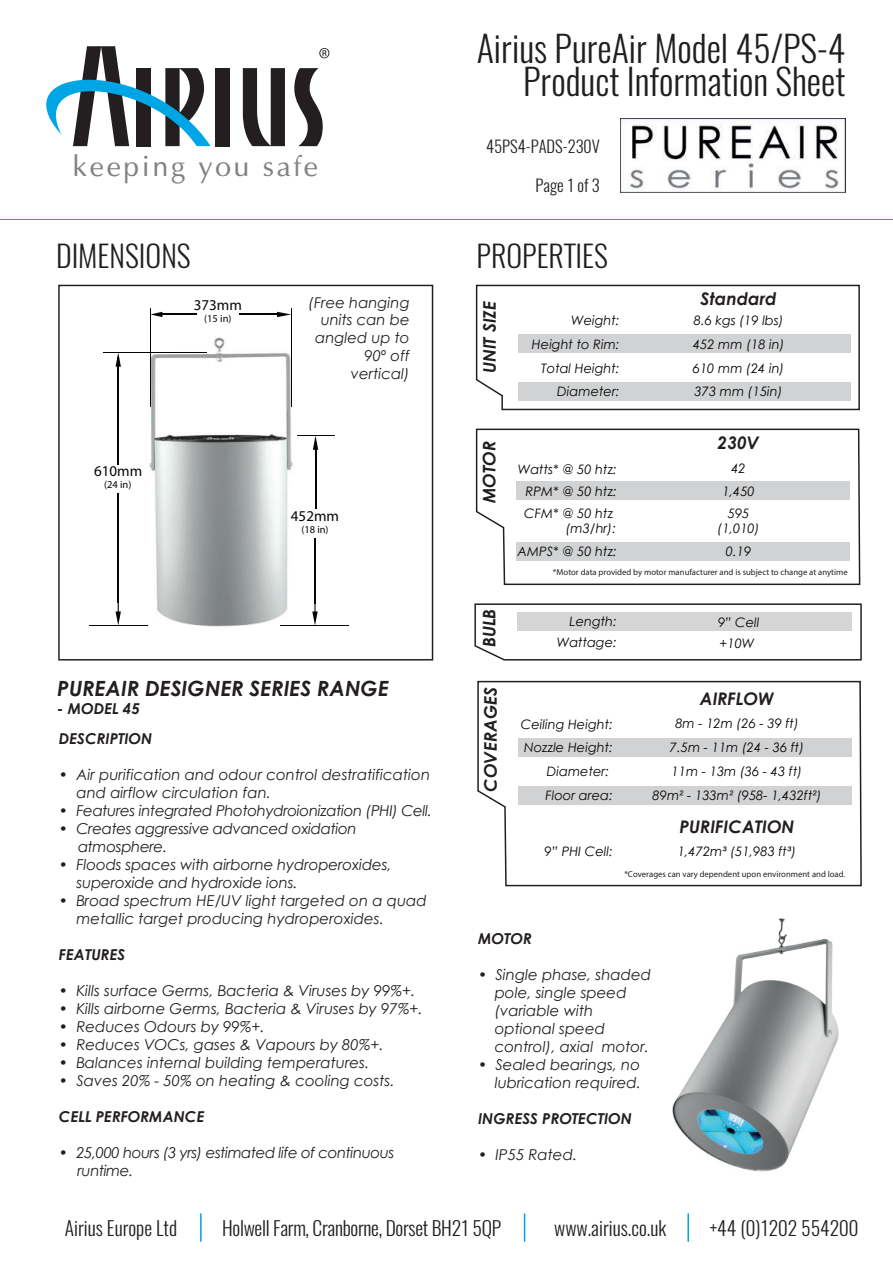
<style>
.page{position:relative;width:893px;height:1263px;background:#fff}
.page>*{position:absolute;margin:0;border:0;box-sizing:border-box;transform-origin:0 0}
.t1{font:300 36px/33px "Oswald";color:#211e1e;text-align:right}
.t2{font:300 30px "Oswald";color:#231f20}
.t3{font:28.5px "Optima";letter-spacing:.09em;color:#808285}
.t4{font:italic 700 21px "Century Gothic";color:#231f20}
.t5{font:300 19.5px "Oswald";color:#211e1e}
.t6{font:italic 700 17.4px "Century Gothic";color:#231f20}
.t7{font:300 16.5px "Oswald";color:#231f20}
.t8{font:italic 15px/18px "Century Gothic";color:#231f20}
.t9{font:italic 15px "Century Gothic";letter-spacing:-.025em;color:#231f20}
.t10{font:italic 700 15px "Century Gothic";color:#231f20}
.t11{font:italic 15px/18px "Century Gothic";letter-spacing:-.03em;color:#231f20}
.t12{font:15px "Myriad Pro";color:#050504}
.t13{font:italic 14.85px/17.9px "Century Gothic";color:#231f20;text-align:right}
.t14{font:italic 13.05px/23.7px "Century Gothic";color:#050504;text-align:right}
.t15{font:10.5px "Myriad Pro";color:#050504}
.t16{font:8.7px "Myriad Pro";color:#231f20}
</style>
<div class="page">
<svg style="left:474px;top:603px;width:388px;height:58px"></svg>
<div style="left:517px;top:612px;width:334px;height:19px;background:#d5d5d6"></div>
<svg style="left:475px;top:284px;width:385px;height:127px"></svg>
<svg style="left:475px;top:428px;width:386px;height:158px"></svg>
<hr style="left:1px;top:219px;width:892px;height:1px;background:#00a5e6">
<img style="left:621px;top:118px;width:224px;height:75px">
<div style="left:215px;top:68px;width:15px;height:78px;background:#231f20"></div>
<svg style="left:243px;top:68px;width:42px;height:78px"></svg>
<svg style="left:294px;top:68px;width:29px;height:78px"></svg>
<svg style="left:46px;top:46px;width:165px;height:100px"></svg>
<svg style="left:319px;top:48px;width:10px;height:10px"></svg>
<hr style="left:200px;top:1213px;width:2px;height:29px;background:#00a5e6">
<svg style="left:524px;top:1213px;width:1px;height:29px"></svg>
<hr style="left:687px;top:1213px;width:2px;height:29px;background:#00a5e6">
<svg style="left:477px;top:680px;width:385px;height:207px"></svg>
<img style="left:149px;top:337px;width:144px;height:290px">
<hr style="left:314px;top:538px;width:1px;height:65px;background:#050504">
<hr style="left:315px;top:442px;width:1px;height:67px;background:#050504">
<svg style="left:313px;top:437px;width:5px;height:21px"></svg>
<svg style="left:312px;top:603px;width:6px;height:22px"></svg>
<hr style="left:118px;top:494px;width:1px;height:109px;background:#050504">
<hr style="left:118px;top:357px;width:1px;height:108px;background:#050504">
<svg style="left:116px;top:353px;width:5px;height:22px"></svg>
<svg style="left:116px;top:603px;width:5px;height:22px"></svg>
<hr style="left:239px;top:314px;width:41px;height:1px;background:#050504">
<hr style="left:160px;top:314px;width:36px;height:1px;background:#050504">
<svg style="left:151px;top:312px;width:19px;height:5px"></svg>
<svg style="left:269px;top:312px;width:22px;height:5px"></svg>
<hr style="left:89px;top:625px;width:59px;height:1px;background:#050504">
<hr style="left:103px;top:352px;width:103px;height:1px;background:#050504">
<hr style="left:150px;top:308px;width:1px;height:99px;background:#050504">
<hr style="left:291px;top:308px;width:1px;height:99px;background:#050504">
<hr style="left:297px;top:436px;width:37px;height:1px;background:#050504">
<hr style="left:280px;top:625px;width:69px;height:1px;background:#050504">
<div style="left:58px;top:285px;width:375px;height:375px;border:1px solid #231f20"></div>
<img style="left:673px;top:919px;width:165px;height:253px">
<h3 class="t3" style="left:73px;top:154px;width:247px">keeping you safe</h3>
<h2 class="t2" style="left:56px;top:243px;width:136px">DIMENSIONS</h2>
<p class="t12" style="left:194px;top:300px;width:50px">373mm</p>
<p class="t12" style="left:94px;top:466px;width:50px">610mm</p>
<p class="t15" style="left:104px;top:481px;width:29px">(24 in)</p>
<p class="t15" style="left:204px;top:315px;width:29px">(15 in)</p>
<p class="t13" style="left:309px;top:295px;width:103px">(Free hanging units can be angled up to<br>90º off vertical)</p>
<p class="t12" style="left:291px;top:511px;width:50px">452mm</p>
<p class="t15" style="left:301px;top:526px;width:29px">(18 in)</p>
<h3 class="t4" style="left:57px;top:676px;width:333px">PUREAIR DESIGNER SERIES RANGE</h3>
<p class="t10" style="left:57px;top:700px;width:84px">- MODEL 45</p>
<p class="t10" style="left:59px;top:730px;width:95px">DESCRIPTION</p>
<p class="t8" style="left:59px;top:767px;width:373px">ï Air purification and odour control destratification</p>
<p class="t8" style="left:77px;top:785px;width:196px">and airflow circulation fan.</p>
<p class="t9" style="left:59px;top:805px;width:375px">ï Features integrated Photohydroionization (PHI) Cell.</p>
<p class="t9" style="left:59px;top:823px;width:299px">ï Creates aggressive advanced oxidation</p>
<p class="t9" style="left:78px;top:841px;width:91px">atmosphere.</p>
<p class="t8" style="left:59px;top:857px;width:334px">ï Floods spaces with airborne hydroperoxides,</p>
<p class="t8" style="left:76px;top:875px;width:223px">superoxide and hydroxide ions.</p>
<p class="t8" style="left:59px;top:893px;width:369px">ï Broad spectrum HE/UV light targeted on a quad</p>
<p class="t8" style="left:77px;top:911px;width:309px">metallic target producing hydroperoxides.</p>
<p class="t10" style="left:59px;top:946px;width:68px">FEATURES</p>
<p class="t8" style="left:59px;top:983px;width:365px">ï Kills surface Germs, Bacteria &amp; Viruses by 99%+. ï Kills airborne Germs, Bacteria &amp; Viruses by 97%+. ï Reduces Odours by 99%+.<br>ï Reduces VOCs, gases &amp; Vapours by 80%+.<br>ï Balances internal building temperatures.<br>ï Saves 20% - 50% on heating &amp; cooling costs.</p>
<p class="t10" style="left:59px;top:1108px;width:147px">CELL PERFORMANCE</p>
<p class="t11" style="left:78px;top:1145px;width:318px;text-indent:-19px">ï 25,000 hours (3 yrs) estimated life of continuous runtime.</p>
<h1 class="t1" style="left:477px;top:35px;width:370px">Airius PureAir Model 45/PS-4<br>Product Information Sheet</h1>
<p class="t7" style="left:486px;top:139px;width:115px">45PS4-PADS-230V</p>
<p class="t7" style="left:536px;top:179px;width:66px">Page 1 of 3</p>
<h2 class="t2" style="left:477px;top:243px;width:133px">PROPERTIES</h2>
<p class="t6" style="left:480px;top:373px;width:74px;rotate:-90deg">UNIT SIZE</p>
<p class="t6" style="left:479px;top:503px;width:64px;rotate:-90deg">MOTOR</p>
<p class="t14" style="left:532px;top:310px;width:89px">Weight:<br>Height to Rim:<br>Total Height:<br>Diameter:</p>
<p class="t14" style="left:518px;top:459px;width:100px;line-height:22.2px;text-align:center">Watts* @ 50 htz:<br>RPM* @ 50 htz:<br>CFM* @ 50 htz</p>
<p class="t14" style="left:517px;top:519px;width:101px;line-height:22.2px">(m3/hr):<br>AMPS* @ 50 htz:</p>
<p class="t6" style="left:701px;top:289px;width:78px">Standard</p>
<p class="t14" style="left:693px;top:310px;width:93px;text-align:justify">8.6 kgs (19 lbs)<br>452 mm (18 in)<br>610 mm (24 in)<br>373 mm (15in)</p>
<p class="t6" style="left:718px;top:433px;width:43px">230V</p>
<p class="t14" style="left:722px;top:459px;width:34px;line-height:22.2px;text-align:center">42<br>1,450<br>595</p>
<p class="t14" style="left:718px;top:519px;width:44px;line-height:22.2px;text-align:center">(1,010)<br>0.19</p>
<p class="t6" style="left:479px;top:647px;width:40px;rotate:-90deg">BULB</p>
<p class="t6" style="left:481px;top:792px;width:106px;rotate:-90deg">COVERAGES</p>
<p class="t16" style="left:553px;top:568px;width:296px">*Motor data provided by motor manufacturer and is subject to change at anytime</p>
<p class="t14" style="left:557px;top:612px;width:61px;line-height:21px">Length:<br>Wattage:</p>
<p class="t14" style="left:718px;top:611px;width:43px">9” Cell</p>
<p class="t14" style="left:720px;top:632px;width:36px">+10W</p>
<p class="t14" style="left:521px;top:713px;width:93px">Ceiling Height:<br>Nozzle Height:<br>Diameter:<br>Floor area:</p>
<p class="t6" style="left:700px;top:688px;width:76px">AIRFLOW</p>
<p class="t14" style="left:653px;top:713px;width:170px;text-align:center">8m - 12m (26 - 39 ft)<br>7.5m - 11m (24 - 36 ft)<br>11m - 13m (36 - 43 ft)<br>89m² - 133m² (958- 1,432ft²)</p>
<p class="t6" style="left:679px;top:817px;width:117px">PURIFICATION</p>
<p class="t16" style="left:624px;top:870px;width:223px">*Coverages can vary dependent upon environment and load.</p>
<p class="t14" style="left:545px;top:840px;width:70px">9” PHI Cell:</p>
<p class="t14" style="left:678px;top:840px;width:120px">1,472m³ (51,983 ft³)</p>
<p class="t10" style="left:478px;top:929px;width:55px">MOTOR</p>
<p class="t8" style="left:478px;top:966px;width:175px">ï Single phase, shaded</p>
<p class="t8" style="left:495px;top:984px;width:133px">pole, single speed</p>
<p class="t8" style="left:495px;top:1002px;width:100px">(variable with</p>
<p class="t8" style="left:495px;top:1020px;width:112px">optional speed</p>
<p class="t8" style="left:495px;top:1038px;width:156px">control), axial motor.</p>
<p class="t8" style="left:478px;top:1056px;width:164px">ï Sealed bearings, no</p>
<p class="t8" style="left:495px;top:1074px;width:148px">lubrication required.</p>
<p class="t10" style="left:478px;top:1109px;width:155px">INGRESS PROTECTION</p>
<p class="t8" style="left:478px;top:1146px;width:101px">ï IP55 Rated.</p>
<h3 class="t5" style="left:65px;top:1220px;width:114px">Airius Europe Ltd</h3>
<h3 class="t5" style="left:222px;top:1220px;width:281px">Holwell Farm, Cranborne, Dorset BH21 5QP</h3>
<h3 class="t5" style="left:554px;top:1220px;width:114px">www.airius.co.uk</h3>
<h3 class="t5" style="left:710px;top:1220px;width:150px">+44 (0)1202 554200</h3>
</div>
